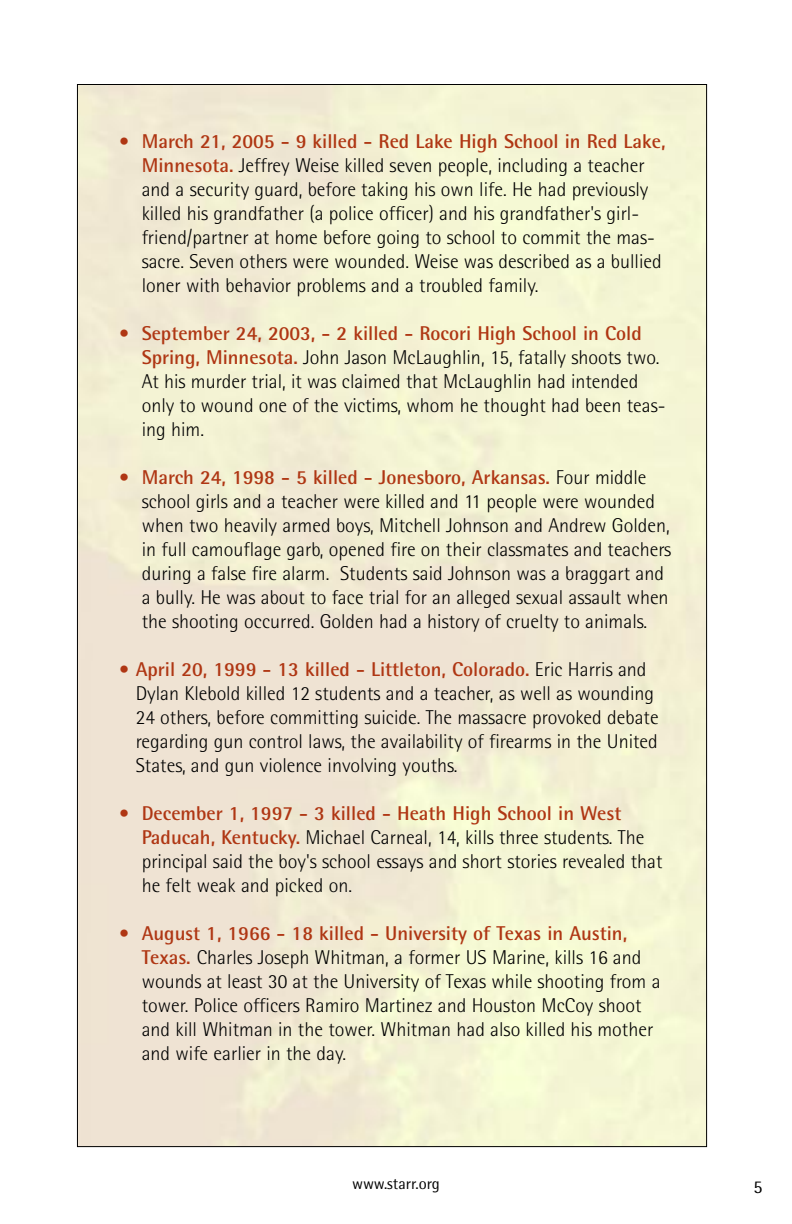
<style>
.page{position:relative;width:792px;height:1224px;background:#fff}
.page>*{position:absolute;margin:0;border:0;box-sizing:border-box;transform-origin:0 0}
.t1{font:300 20px/24px "Rotis Semi Sans";color:#000}
.t2{font:18px "Rotis Semi Sans";color:#000}
.t3{font:16px "Rotis Semi Sans";color:#000}
.s1{font-weight:700;color:#af3613}
</style>
<div class="page">
<p class="t1" style="left:142px;top:131px;width:525px;text-indent:-23px"><span class="s1">• March 21, 2005 - 9 killed - Red Lake High School in Red Lake, Minnesota.</span> Jeffrey Weise killed seven people, including a teacher and a security guard, before taking his own life. He had previously killed his grandfather (a police officer) and his grandfather's girl&shy;friend/partner at home before going to school to commit the mas&shy;sacre. Seven others were wounded. Weise was described as a bullied loner with behavior problems and a troubled family.</p>
<p class="t1" style="left:142px;top:323px;width:525px;text-indent:-23px"><span class="s1">• September 24, 2003, - 2 killed - Rocori High School in Cold Spring, Minnesota.</span> John Jason McLaughlin, 15, fatally shoots two.<br>At his murder trial, it was claimed that McLaughlin had intended only to wound one of the victims, whom he thought had been teas&shy;ing him.</p>
<p class="t1" style="left:142px;top:467px;width:531px;text-indent:-23px"><span class="s1">• March 24, 1998 - 5 killed - Jonesboro, Arkansas.</span> Four middle school girls and a teacher were killed and 11 people were wounded when two heavily armed boys, Mitchell Johnson and Andrew Golden, in full camouflage garb, opened fire on their classmates and teachers during a false fire alarm. Students said Johnson was a braggart and a bully. He was about to face trial for an alleged sexual assault when the shooting occurred. Golden had a history of cruelty to animals.</p>
<p class="t1" style="left:136px;top:659px;width:524px;text-indent:-17px"><span class="s1">• April 20, 1999 - 13 killed - Littleton, Colorado.</span> Eric Harris and Dylan Klebold killed 12 students and a teacher, as well as wounding 24 others, before committing suicide. The massacre provoked debate regarding gun control laws, the availability of firearms in the United States, and gun violence involving youths.</p>
<p class="t1" style="left:142px;top:803px;width:522px;text-indent:-23px"><span class="s1">• December 1, 1997 - 3 killed - Heath High School in West Paducah, Kentucky.</span> Michael Carneal, 14, kills three students. The principal said the boy's school essays and short stories revealed that he felt weak and picked on.</p>
<p class="t1" style="left:142px;top:923px;width:520px;text-indent:-23px"><span class="s1">• August 1, 1966 - 18 killed - University of Texas in Austin, Texas.</span> Charles Joseph Whitman, a former US Marine, kills 16 and wounds at least 30 at the University of Texas while shooting from a tower. Police officers Ramiro Martinez and Houston McCoy shoot and kill Whitman in the tower. Whitman had also killed his mother and wife earlier in the day.</p>
<p class="t3" style="left:352px;top:1178px;width:89px">www.starr.org</p>
<p class="t2" style="left:754px;top:1180px;width:11px">5</p>
</div>
